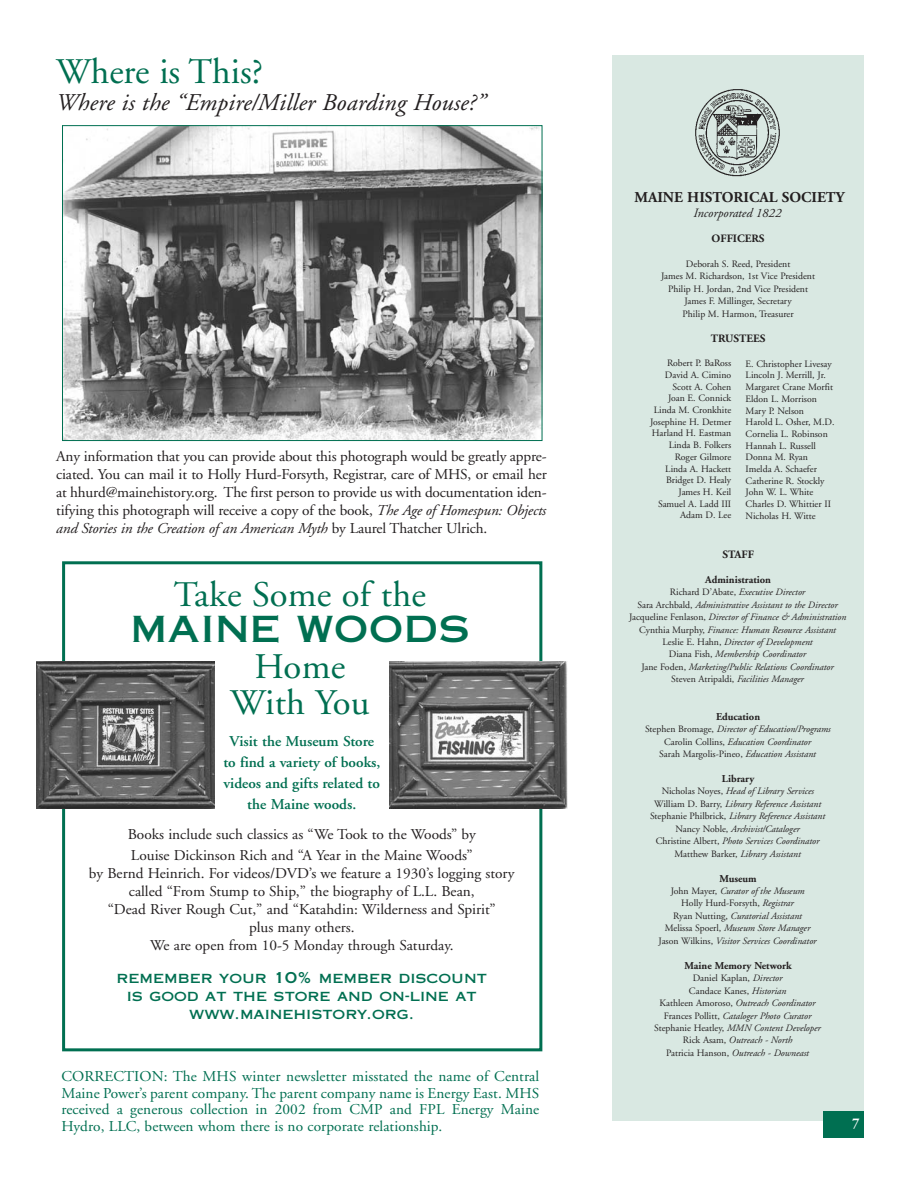
<style>
.page{position:relative;width:918px;height:1188px;background:#fff}
.page>*{position:absolute;margin:0;border:0;box-sizing:border-box;transform-origin:0 0}
.t1{font:36px/36px "Adobe Garamond";color:#006f51;text-align:center}
.t2{font:36px "Copperplate Thirty One AB";letter-spacing:.01em;color:#006f51}
.t3{font:italic 24px "Adobe Garamond";letter-spacing:.005em;color:#231f20}
.t4{font:15px/18px "Adobe Garamond";color:#231f20;text-align:justify}
.t5{font:15px/16.5px "Adobe Garamond";letter-spacing:.005em;color:#006f51;text-align:justify}
.t6{font:600 15px/21px "Adobe Garamond";color:#006f51;text-align:center}
.t7{font:15px/18px "Copperplate Thirty One AB";color:#006f51;text-align:center}
.t8{font:700 15px "Adobe Garamond";color:#231f20}
.t9{font:700 15px "Adobe Garamond";color:#fff;scale:.9 1}
.t10{font:italic 12.75px "Adobe Garamond";color:#231f20}
.t11{font:700 11.25px "Adobe Garamond";color:#231f20}
.t12{font:700 10.5px "Adobe Garamond";color:#231f20}
.t13{font:italic 9.75px/12.5px "Adobe Garamond";color:#231f20;text-align:center}
.t14{font:9.75px/11.7px "Adobe Garamond";color:#231f20;text-align:center}
.s1{font-style:italic}
.s2{font-style:normal}
</style>
<div class="page">
<div style="left:612px;top:55px;width:252px;height:1065px;background:#d9e8e2"></div>
<img style="left:695px;top:89px;width:85px;height:88px">
<div style="left:824px;top:1111px;width:40px;height:27px;background:#006f51"></div>
<img style="left:64px;top:127px;width:476px;height:312px">
<div style="left:62px;top:125px;width:480px;height:316px;border:1px solid #006f51"></div>
<div style="left:62px;top:561px;width:480px;height:490px;border:3px solid #006f51"></div>
<img style="left:390px;top:662px;width:178px;height:146px">
<img style="left:37px;top:662px;width:177px;height:146px">
<h1 class="t1" style="left:56px;top:57px;width:208px">Where is This?</h1>
<h2 class="t3" style="left:56px;top:93px;width:431px">Where is the “Empire/Miller Boarding House?”</h2>
<p class="t4" style="left:56px;top:448px;width:492px">Any information that you can provide about this photograph would be greatly appre&shy;ciated. You can mail it to Holly Hurd-Forsyth, Registrar, care of MHS, or email her at hhurd@mainehistory.org. The first person to provide us with documentation iden&shy;tifying this photograph will receive a copy of the book, <span class="s1">The Age of Homespun: Objects and Stories in the Creation of an American Myth</span> by Laurel Thatcher Ulrich.</p>
<h1 class="t1" style="left:174px;top:580px;width:254px">Take Some of the</h1>
<h1 class="t2" style="left:131px;top:608px;width:340px">MAINE WOODS</h1>
<h1 class="t1" style="left:230px;top:652px;width:141px">Home<br>With You</h1>
<h3 class="t6" style="left:223px;top:733px;width:158px">Visit the Museum Store to find a variety of books, videos and gifts related to the Maine woods.</h3>
<h3 class="t4" style="left:128px;top:826px;width:350px;line-height:21px">Books include such classics as “We Took to the Woods” by<br>Louise Dickinson Rich and “A Year in the Maine Woods”</h3>
<p class="t4" style="left:89px;top:866px;width:427px;text-align:center">by Bernd Heinrich. For videos/DVD’s we feature a 1930’s logging story called “From Stump to Ship,” the biography of L.L. Bean,<br>“Dead River Rough Cut,” and “Katahdin: Wilderness and Spirit”<br>plus many others.<br>We are open from 10-5 Monday through Saturday.</p>
<h3 class="t7" style="left:117px;top:969px;width:372px">remember your 10% member discount is good at the store and on-line at www.mainehistory.org.</h3>
<p class="t5" style="left:62px;top:1070px;width:479px">CORRECTION: The MHS winter newsletter misstated the name of Central Maine Power’s parent company. The parent company name is Energy East. MHS received a generous collection in 2002 from CMP and FPL Energy Maine Hydro, LLC, between whom there is no corporate relationship.</p>
<h3 class="t8" style="left:634px;top:191px;width:212px">MAINE HISTORICAL SOCIETY</h3>
<h3 class="t10" style="left:694px;top:208px;width:89px">Incorporated 1822</h3>
<p class="t11" style="left:712px;top:234px;width:54px">OFFICERS</p>
<p class="t14" style="left:661px;top:259px;width:155px;line-height:12.5px">Deborah S. Reed, President<br>James M. Richardson, 1st Vice President<br>Philip H. Jordan, 2nd Vice President<br>James F. Millinger, Secretary<br>Philip M. Harmon, Treasurer</p>
<p class="t11" style="left:711px;top:334px;width:56px">TRUSTEES</p>
<p class="t14" style="left:650px;top:358px;width:83px;text-align:right">Robert P. BaRoss<br>David A. Cimino<br>Scott A. Cohen<br>Joan E. Connick<br>Linda M. Cronkhite<br>Josephine H. Detmer<br>Harland H. Eastman<br>Linda B. Folkers<br>Roger Gilmore<br>Linda A. Hackett<br>Bridget D. Healy<br>James H. Keil<br>Samuel A. Ladd III<br>Adam D. Lee</p>
<p class="t14" style="left:746px;top:359px;width:91px;text-align:left">E. Christopher Livesay<br>Lincoln J. Merrill, Jr.<br>Margaret Crane Morfit<br>Eldon L. Morrison<br>Mary P. Nelson<br>Harold L. Osher, M.D.<br>Cornelia L. Robinson<br>Hannah L. Russell<br>Donna M. Ryan<br>Imelda A. Schaefer<br>Catherine R. Stockly<br>John W. L. White<br>Charles D. Whittier II<br>Nicholas H. Witte</p>
<p class="t11" style="left:722px;top:550px;width:33px">STAFF</p>
<p class="t12" style="left:705px;top:575px;width:67px">Administration</p>
<p class="t13" style="left:629px;top:587px;width:219px"><span class="s2">Richard D’Abate,</span> Executive Director<br><span class="s2">Sara Archbald,</span> Administrative Assistant to the Director <span class="s2">Jacqueline Fenlason,</span> Director of Finance &amp; Administration <span class="s2">Cynthia Murphy,</span> Finance: Human Resource Assistant <span class="s2">Leslie E. Hahn,</span> Director of Development<br><span class="s2">Diana Fish,</span> Membership Coordinator<br><span class="s2">Jane Foden,</span> Marketing/Public Relations Coordinator <span class="s2">Steven Atripaldi,</span> Facilities Manager</p>
<p class="t12" style="left:716px;top:712px;width:46px">Education</p>
<p class="t13" style="left:645px;top:724px;width:187px"><span class="s2">Stephen Bromage,</span> Director of Education/Programs<br><span class="s2">Carolin Collins,</span> Education Coordinator<br><span class="s2">Sarah Margolis-Pineo,</span> Education Assistant</p>
<p class="t12" style="left:722px;top:774px;width:34px">Library</p>
<p class="t13" style="left:650px;top:786px;width:177px"><span class="s2">Nicholas Noyes,</span> Head of Library Services <span class="s2">William D. Barry,</span> Library Reference Assistant <span class="s2">Stephanie Philbrick,</span> Library Reference Assistant <span class="s2">Nancy Noble,</span> Archivist/Cataloger<br><span class="s2">Christine Albert,</span> Photo Services Coordinator <span class="s2">Matthew Barker,</span> Library Assistant</p>
<p class="t12" style="left:720px;top:874px;width:39px">Museum</p>
<p class="t13" style="left:659px;top:886px;width:160px"><span class="s2">John Mayer,</span> Curator of the Museum<br><span class="s2">Holly Hurd-Forsyth,</span> Registrar<br><span class="s2">Ryan Nutting,</span> Curatorial Assistant <span class="s2">Melissa Spoerl,</span> Museum Store Manager <span class="s2">Jason Wilkins,</span> Visitor Services Coordinator</p>
<p class="t12" style="left:685px;top:961px;width:109px">Maine Memory Network</p>
<p class="t13" style="left:654px;top:973px;width:168px"><span class="s2">Daniel Kaplan,</span> Director<br><span class="s2">Candace Kanes,</span> Historian<br><span class="s2">Kathleen Amoroso,</span> Outreach Coordinator <span class="s2">Frances Pollitt,</span> Cataloger Photo Curator <span class="s2">Stephanie Heatley,</span> MMN Content Developer <span class="s2">Rick Asam,</span> Outreach - North<br><span class="s2">Patricia Hanson,</span> Outreach - Downeast</p>
<h3 class="t9" style="left:852px;top:1117px;width:9px">7</h3>
</div>
